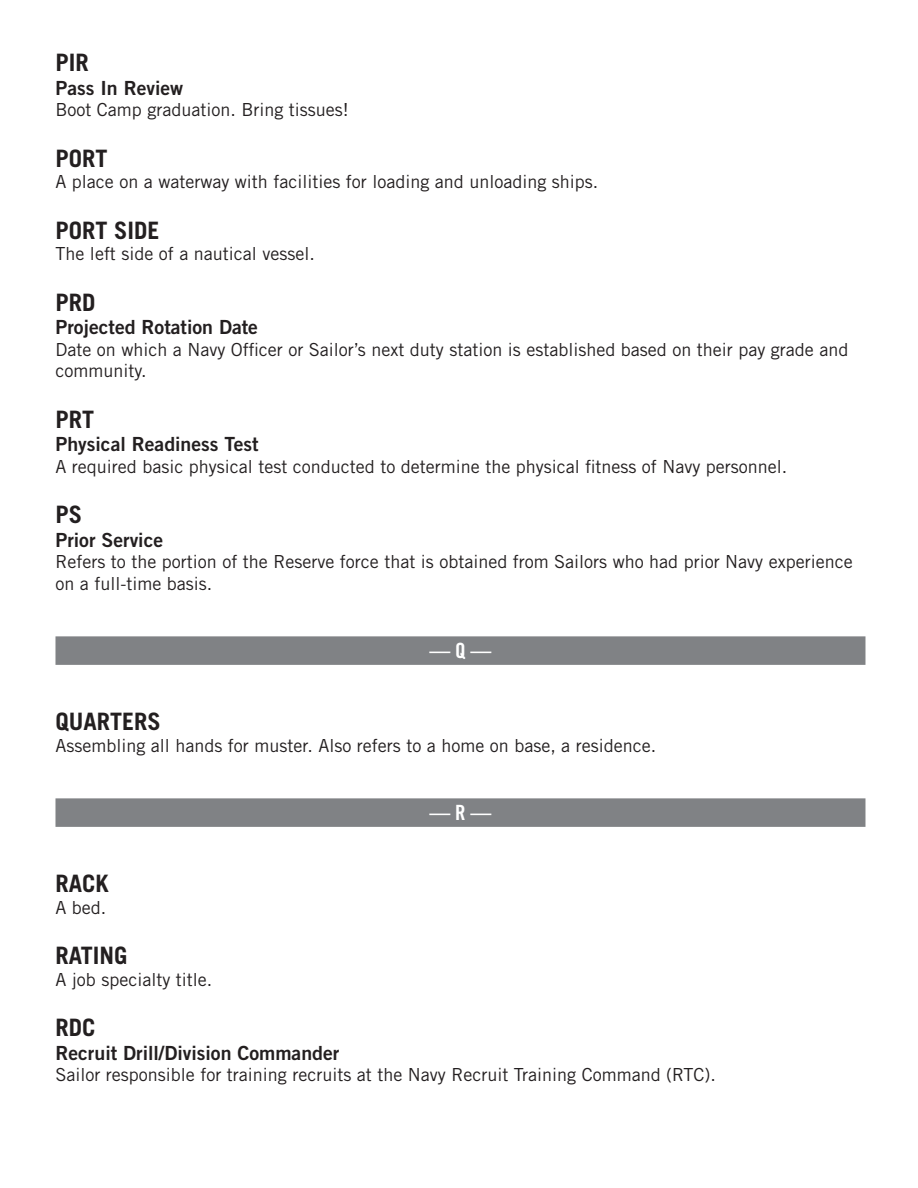
<style>
.page{position:relative;width:918px;height:1188px;background:#fff}
.page>*{position:absolute;margin:0;border:0;box-sizing:border-box;transform-origin:0 0}
.t1{font:700 24px "Trade Gothic LT Std";color:#231f20}
.t2{font:21px "Trade Gothic LT Std Bd Cn 20";color:#fff}
.t3{font:19.5px "Trade Gothic LT Std Bd 2";color:#231f20}
.t4{font:18px/21.6px "Trade Gothic LT Std";color:#231f20}
.s1{font-style:inherit}
</style>
<div class="page">
<div style="left:55px;top:636px;width:810px;height:29px;background:#808285"></div>
<div style="left:55px;top:798px;width:810px;height:29px;background:#808285"></div>
<h1 class="t1" style="left:55px;top:48px;width:35px">PIR</h1>
<p class="t3" style="left:55px;top:76px;width:129px">Pass <span class="s1">I</span>n Review</p>
<p class="t4" style="left:55px;top:99px;width:295px">Boot Camp graduation. Bring tissues!</p>
<h1 class="t1" style="left:55px;top:143px;width:54px">PORT</h1>
<p class="t4" style="left:55px;top:171px;width:544px">A place on a waterway with facilities for loading and unloading ships.</p>
<h1 class="t1" style="left:55px;top:215px;width:106px">PORT SIDE</h1>
<p class="t4" style="left:55px;top:243px;width:261px">The left side of a nautical vessel.</p>
<h1 class="t1" style="left:55px;top:287px;width:42px">PRD</h1>
<p class="t3" style="left:55px;top:315px;width:204px">Projected Rotation Date</p>
<p class="t4" style="left:55px;top:338px;width:794px">Date on which a Navy Officer or Sailor’s next duty station is established based on their pay grade and community.</p>
<h1 class="t1" style="left:55px;top:404px;width:40px">PRT</h1>
<p class="t3" style="left:55px;top:432px;width:205px">Physical Readiness Test</p>
<p class="t4" style="left:55px;top:455px;width:733px">A required basic physical test conducted to determine the physical fitness of Navy personnel.</p>
<h1 class="t1" style="left:55px;top:500px;width:28px">PS</h1>
<p class="t3" style="left:55px;top:527px;width:109px">Prior Service</p>
<p class="t4" style="left:55px;top:551px;width:799px">Refers to the portion of the Reserve force that is obtained from Sailors who had prior Navy experience on a full-time basis.</p>
<p class="t2" style="left:430px;top:638px;width:63px">— Q —</p>
<h1 class="t1" style="left:55px;top:707px;width:107px">QUARTERS</h1>
<p class="t4" style="left:55px;top:734px;width:602px">Assembling all hands for muster. Also refers to a home on base, a residence.</p>
<p class="t2" style="left:430px;top:800px;width:63px">— R —</p>
<h1 class="t1" style="left:55px;top:869px;width:55px">RACK</h1>
<p class="t4" style="left:55px;top:896px;width:52px">A bed.</p>
<h1 class="t1" style="left:55px;top:941px;width:74px">RATING</h1>
<p class="t4" style="left:55px;top:968px;width:158px">A job specialty title.</p>
<h1 class="t1" style="left:55px;top:1013px;width:39px">RDC</h1>
<p class="t3" style="left:55px;top:1040px;width:285px">Recruit Drill/Division Commander</p>
<p class="t4" style="left:55px;top:1064px;width:662px">Sailor responsible for training recruits at the Navy Recruit Training Command (RTC).</p>
</div>
